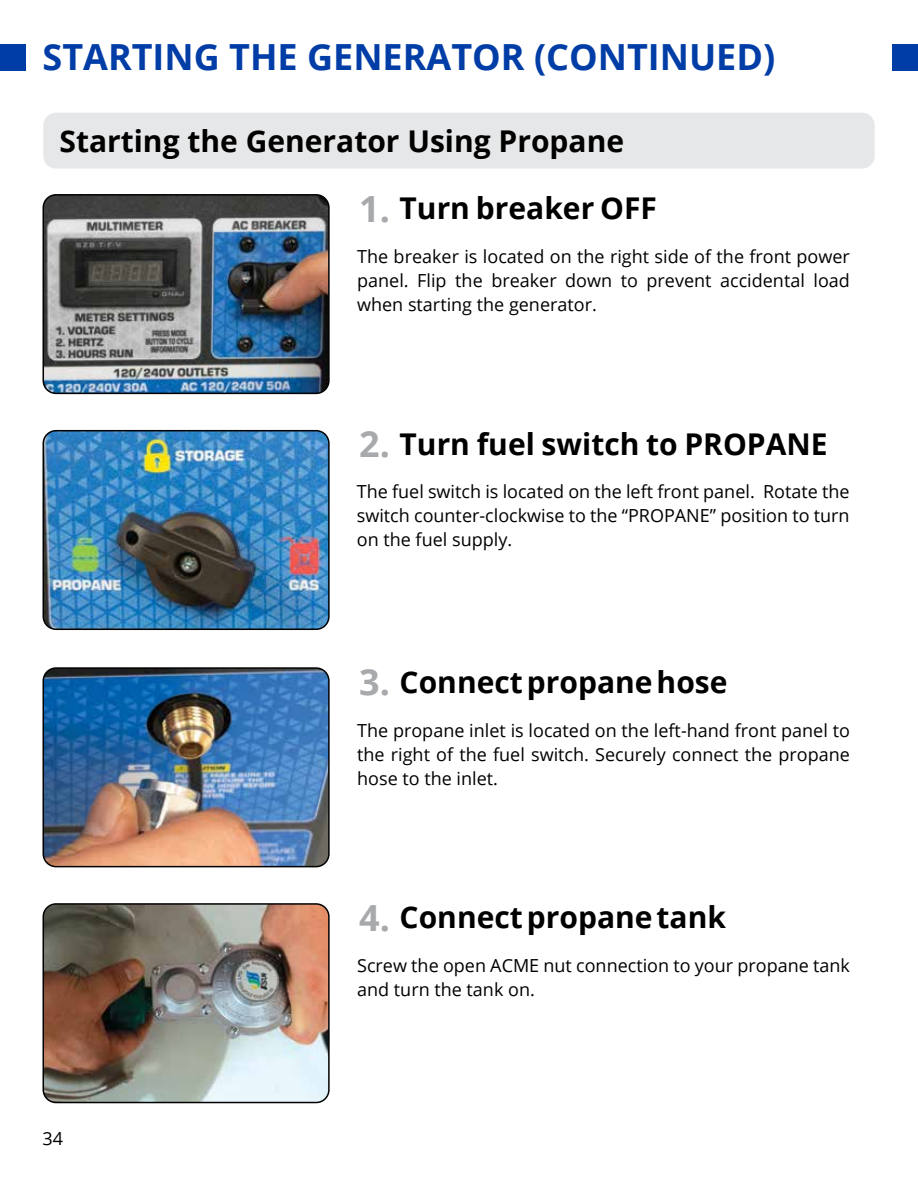
<style>
.page{position:relative;width:918px;height:1188px;background:#fff}
.page>*{position:absolute;margin:0;border:0;box-sizing:border-box;transform-origin:0 0}
.t1{font:700 36px "Open Sans";color:#003da6}
.t2{font:700 36px "Open Sans";color:#a7a9ac}
.t3{font:700 30px "Open Sans";color:#000}
.t4{font:18px/24px "Open Sans";color:#000;text-align:justify}
</style>
<div class="page">
<div style="left:43px;top:113px;width:832px;height:56px;background:#e6e7e8;border-radius:13px"></div>
<div style="left:0;top:44px;width:26px;height:27px;background:#003da6"></div>
<div style="left:892px;top:44px;width:26px;height:27px;background:#003da6"></div>
<img style="left:43px;top:195px;width:284px;height:198px">
<div style="left:43px;top:194px;width:287px;height:200px;border:2px solid #000;border-radius:13px"></div>
<img style="left:43px;top:431px;width:284px;height:198px">
<div style="left:43px;top:430px;width:287px;height:200px;border:2px solid #000;border-radius:13px"></div>
<img style="left:43px;top:668px;width:284px;height:199px">
<div style="left:43px;top:667px;width:287px;height:200px;border:2px solid #000;border-radius:13px"></div>
<img style="left:43px;top:904px;width:284px;height:199px">
<div style="left:43px;top:903px;width:287px;height:200px;border:2px solid #000;border-radius:13px"></div>
<h1 class="t1" style="left:43px;top:32px;width:734px">STARTING THE GENERATOR (CONTINUED)</h1>
<h2 class="t3" style="left:60px;top:120px;width:566px">Starting the Generator Using Propane</h2>
<h1 class="t2" style="left:359px;top:183px;width:32px">1.</h1>
<h2 class="t3" style="left:400px;top:187px;width:259px">Turn breaker OFF</h2>
<p class="t4" style="left:357px;top:244px;width:494px">The breaker is located on the right side of the front power panel. Flip the breaker down to prevent accidental load when starting the generator.</p>
<h1 class="t2" style="left:359px;top:419px;width:32px">2.</h1>
<h2 class="t3" style="left:400px;top:423px;width:430px">Turn fuel switch to PROPANE</h2>
<p class="t4" style="left:357px;top:479px;width:494px">The fuel switch is located on the left front panel. Rotate the switch counter-clockwise to the “PROPANE” position to turn on the fuel supply.</p>
<h1 class="t2" style="left:359px;top:657px;width:32px">3.</h1>
<h2 class="t3" style="left:400px;top:661px;width:329px">Connect propane hose</h2>
<p class="t4" style="left:357px;top:718px;width:494px">The propane inlet is located on the left-hand front panel to the right of the fuel switch. Securely connect the propane hose to the inlet.</p>
<h1 class="t2" style="left:359px;top:892px;width:32px">4.</h1>
<h2 class="t3" style="left:400px;top:896px;width:328px">Connect propane tank</h2>
<p class="t4" style="left:43px;top:1126px;width:22px">34</p>
<p class="t4" style="left:357px;top:953px;width:494px">Screw the open ACME nut connection to your propane tank and turn the tank on.</p>
</div>
